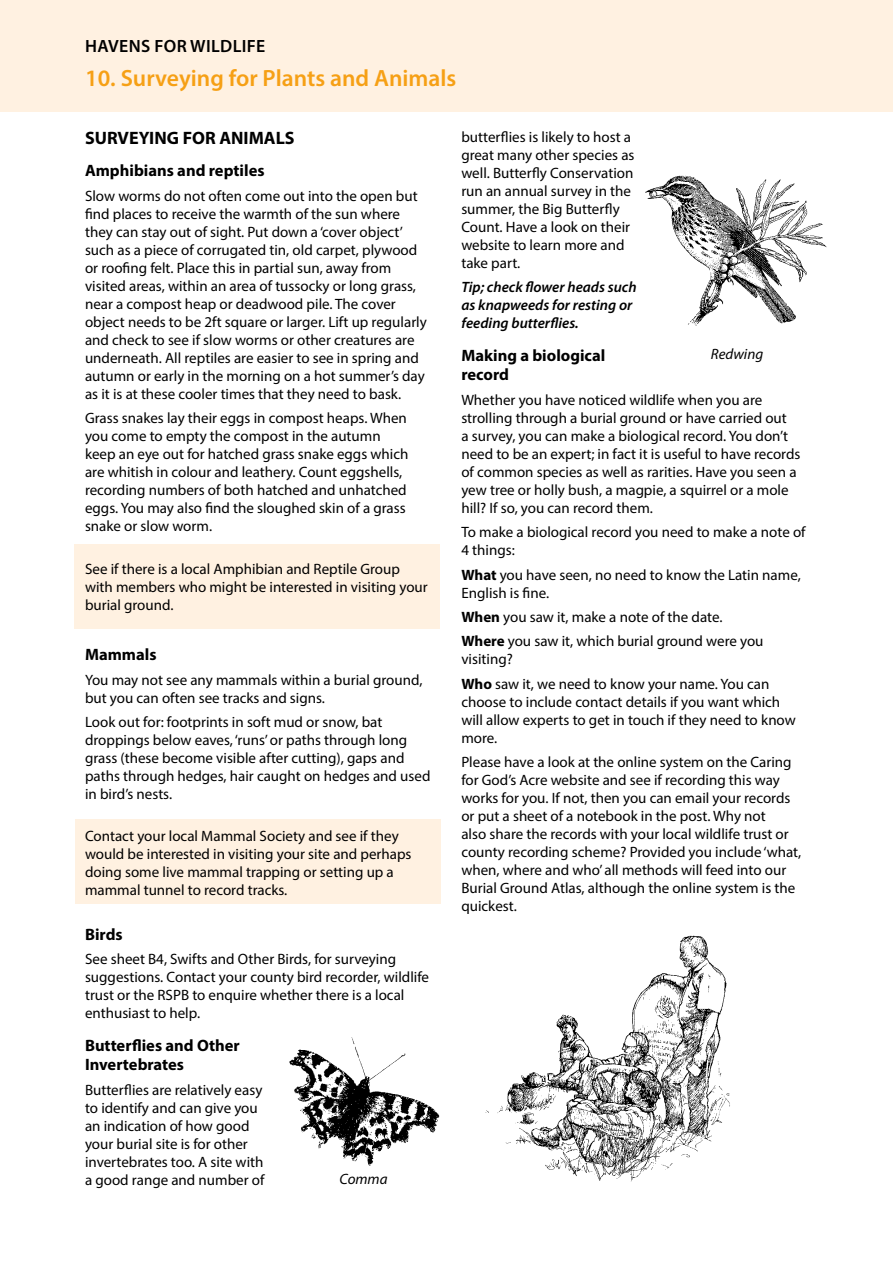
<style>
.page{position:relative;width:893px;height:1263px;background:#fff}
.page>*{position:absolute;margin:0;border:0;box-sizing:border-box;transform-origin:0 0}
.t1{font:600 23.55px "Myriad Pro";color:#f6a015}
.t2{font:700 18px "Myriad Pro";color:#000}
.t3{font:600 17.85px "Myriad Pro";letter-spacing:.02em;color:#000}
.t4{font:700 16.5px/19.8px "Myriad Pro";color:#000}
.t5{font:15px/18px "Myriad Pro";color:#000}
.t6{font:italic 600 15px/18px "Myriad Pro";color:#000}
.t7{font:italic 15px "Myriad Pro";color:#000}
.s1{font-weight:700}
</style>
<div class="page">
<div style="left:74px;top:544px;width:365px;height:84px;background:#fff1e1"></div>
<div style="left:76px;top:820px;width:365px;height:84px;background:#fff1e1"></div>
<div style="left:0;top:0;width:893px;height:112px;background:#fff1e1"></div>
<img style="left:485px;top:935px;width:245px;height:247px">
<img style="left:289px;top:1037px;width:151px;height:129px">
<img style="left:645px;top:175px;width:182px;height:151px">
<p class="t3" style="left:85px;top:35px;width:182px">HAVENS FOR WILDLIFE</p>
<h1 class="t1" style="left:85px;top:63px;width:373px">10. Surveying for Plants and Animals</h1>
<p class="t2" style="left:85px;top:126px;width:211px">SURVEYING FOR ANIMALS</p>
<p class="t4" style="left:85px;top:160px;width:181px">Amphibians and reptiles</p>
<p class="t5" style="left:85px;top:187px;width:343px">Slow worms do not often come out into the open but find places to receive the warmth of the sun where they can stay out of sight. Put down a ‘cover object’ such as a piece of corrugated tin, old carpet, plywood or roofing felt. Place this in partial sun, away from visited areas, within an area of tussocky or long grass, near a compost heap or deadwood pile. The cover object needs to be 2ft square or larger. Lift up regularly and check to see if slow worms or other creatures are underneath. All reptiles are easier to see in spring and autumn or early in the morning on a hot summer’s day as it is at these cooler times that they need to bask.</p>
<p class="t5" style="left:85px;top:409px;width:325px">Grass snakes lay their eggs in compost heaps. When you come to empty the compost in the autumn keep an eye out for hatched grass snake eggs which are whitish in colour and leathery. Count eggshells, recording numbers of both hatched and unhatched eggs. You may also find the sloughed skin of a grass snake or slow worm.</p>
<p class="t5" style="left:85px;top:559px;width:344px">See if there is a local Amphibian and Reptile Group with members who might be interested in visiting your burial ground.</p>
<p class="t4" style="left:85px;top:644px;width:73px">Mammals</p>
<p class="t5" style="left:85px;top:670px;width:339px">You may not see any mammals within a burial ground, but you can often see tracks and signs.</p>
<p class="t5" style="left:85px;top:713px;width:347px">Look out for: footprints in soft mud or snow, bat droppings below eaves, ‘runs’ or paths through long grass (these become visible after cutting), gaps and paths through hedges, hair caught on hedges and used in bird’s nests.</p>
<p class="t5" style="left:85px;top:827px;width:328px">Contact your local Mammal Society and see if they would be interested in visiting your site and perhaps doing some live mammal trapping or setting up a mammal tunnel to record tracks.</p>
<p class="t4" style="left:85px;top:923px;width:39px">Birds</p>
<p class="t5" style="left:85px;top:950px;width:346px">See sheet B4, Swifts and Other Birds, for surveying suggestions. Contact your county bird recorder, wildlife trust or the RSPB to enquire whether there is a local enthusiast to help.</p>
<p class="t4" style="left:85px;top:1034px;width:156px">Butterflies and Other<br>Invertebrates</p>
<p class="t5" style="left:85px;top:1080px;width:181px">Butterflies are relatively easy to identify and can give you an indication of how good your burial site is for other invertebrates too. A site with a good range and number of</p>
<p class="t7" style="left:339px;top:1170px;width:50px">Comma</p>
<p class="t5" style="left:461px;top:127px;width:175px">butterflies is likely to host a great many other species as well. Butterfly Conservation run an annual survey in the summer, the Big Butterfly<br>Count. Have a look on their website to learn more and take part.</p>
<p class="t6" style="left:461px;top:278px;width:177px">Tip; check flower heads such as knapweeds for resting or feeding butterflies.</p>
<p class="t4" style="left:461px;top:345px;width:145px">Making a biological record</p>
<p class="t5" style="left:461px;top:390px;width:341px">Whether you have noticed wildlife when you are strolling through a burial ground or have carried out<br>a survey, you can make a biological record. You don’t need to be an expert; in fact it is useful to have records of common species as well as rarities. Have you seen a yew tree or holly bush, a magpie, a squirrel or a mole hill? If so, you can record them.</p>
<p class="t5" style="left:461px;top:523px;width:346px">To make a biological record you need to make a note of<br>4 things:</p>
<p class="t5" style="left:461px;top:565px;width:341px"><span class="s1">What</span> you have seen, no need to know the Latin name,<br>English is fine.</p>
<p class="t5" style="left:461px;top:604px;width:304px;line-height:24.3px"><span class="s1">When</span> you saw it, make a note of the date.<br><span class="s1">Where</span> you saw it, which burial ground were you</p>
<p class="t5" style="left:461px;top:647px;width:310px;line-height:24.3px">visiting?<br><span class="s1">Who</span> saw it, we need to know your name. You can</p>
<p class="t5" style="left:461px;top:692px;width:336px">choose to include contact details if you want which will allow experts to get in touch if they need to know more.</p>
<p class="t5" style="left:461px;top:753px;width:341px">Please have a look at the online system on the Caring for God’s Acre website and see if recording this way works for you. If not, then you can email your records or put a sheet of a notebook in the post. Why not<br>also share the records with your local wildlife trust or county recording scheme? Provided you include ‘what, when, where and who’ all methods will feed into our Burial Ground Atlas, although the online system is the quickest.</p>
<p class="t7" style="left:711px;top:345px;width:54px">Redwing</p>
</div>
